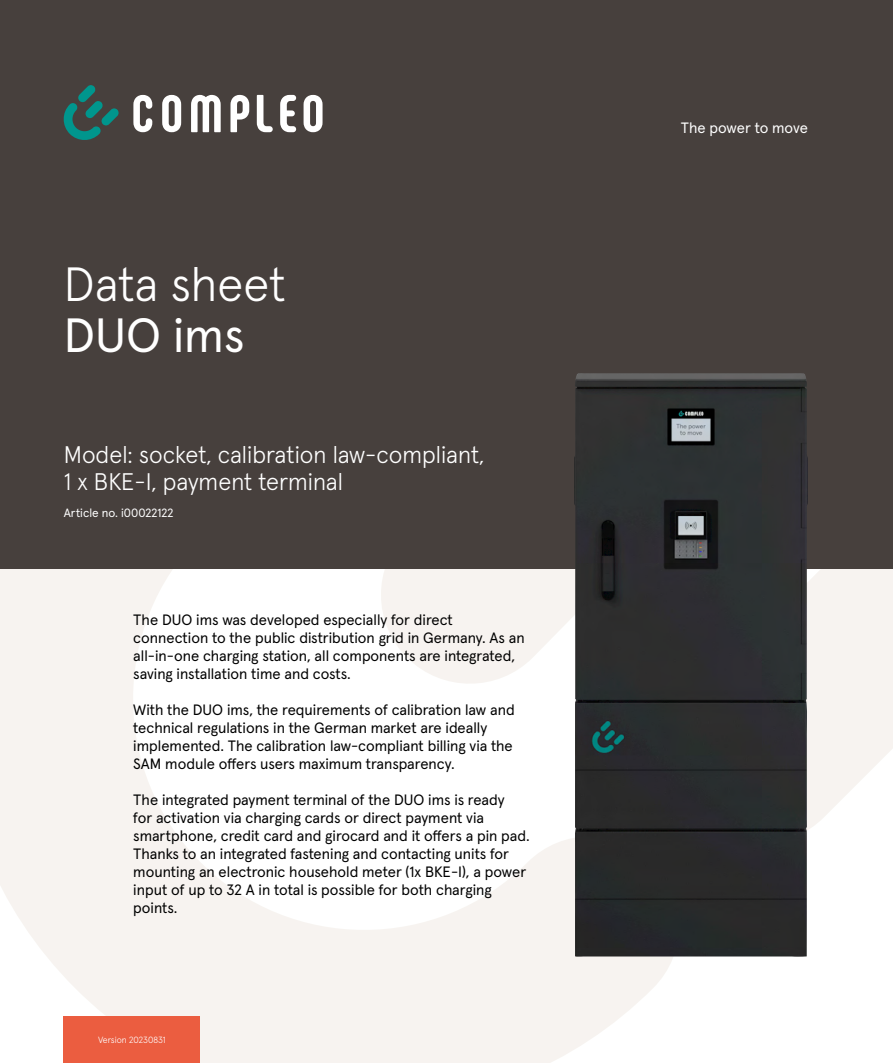
<style>
.page{position:relative;width:893px;height:1063px;background:#fff}
.page>*{position:absolute;margin:0;border:0;box-sizing:border-box;transform-origin:0 0}
.t1{font:300 48px "Apercu Pro";color:#fff}
.t2{font:48px "Apercu Pro";color:#fff}
.t3{font:300 24px/27px "Apercu Pro";color:#fff}
.t4{font:15px/18px "Apercu Pro";color:#000}
.t5{font:15px "Apercu Pro";letter-spacing:-.005em;color:#fff}
.t6{font:12px "Apercu Pro";color:#fff}
.t7{font:300 9px "Apercu Pro";color:#fff}
</style>
<div class="page">
<svg style="left:0;top:569px;width:673px;height:494px;fill:#f7f3f0"></svg>
<svg style="left:808px;top:569px;width:85px;height:260px;fill:#f7f3f0"></svg>
<div style="left:0;top:0;width:893px;height:569px;background:#47403d"></div>
<img style="left:574px;top:373px;width:234px;height:584px">
<div style="left:64px;top:1016px;width:136px;height:47px;background:#eb5d40"></div>
<svg style="left:63px;top:85px;width:56px;height:55px"></svg>
<svg style="left:162px;top:95px;width:19px;height:37px"></svg>
<svg style="left:304px;top:95px;width:19px;height:37px"></svg>
<svg style="left:280px;top:95px;width:16px;height:37px"></svg>
<svg style="left:191px;top:95px;width:30px;height:37px"></svg>
<svg style="left:230px;top:95px;width:19px;height:37px"></svg>
<svg style="left:133px;top:95px;width:19px;height:37px"></svg>
<svg style="left:257px;top:95px;width:16px;height:37px"></svg>
<h1 class="t1" style="left:64px;top:248px;width:224px">Data sheet</h1>
<h1 class="t2" style="left:64px;top:298px;width:182px">DUO ims</h1>
<h2 class="t3" style="left:64px;top:439px;width:422px">Model: socket, calibration law-compliant,<br>1 x BKE-I, payment terminal</h2>
<p class="t6" style="left:64px;top:504px;width:111px">Article no. i00022122</p>
<p class="t4" style="left:133px;top:610px;width:393px">The DUO ims was developed especially for direct connection to the public distribution grid in Germany. As an all-in-one charging station, all components are integrated, saving installation time and costs.</p>
<p class="t4" style="left:133px;top:700px;width:383px">With the DUO ims, the requirements of calibration law and technical regulations in the German market are ideally implemented. The calibration law-compliant billing via the SAM module offers users maximum transparency.</p>
<p class="t4" style="left:133px;top:790px;width:398px">The integrated payment terminal of the DUO ims is ready<br>for activation via charging cards or direct payment via smartphone, credit card and girocard and it offers a pin pad.<br>Thanks to an integrated fastening and contacting units for mounting an electronic household meter (1x BKE-I), a power input of up to 32 A in total is possible for both charging points.</p>
<p class="t7" style="left:98px;top:1033px;width:69px">Version 20230831</p>
<p class="t5" style="left:681px;top:116px;width:129px">The power to move</p>
</div>
